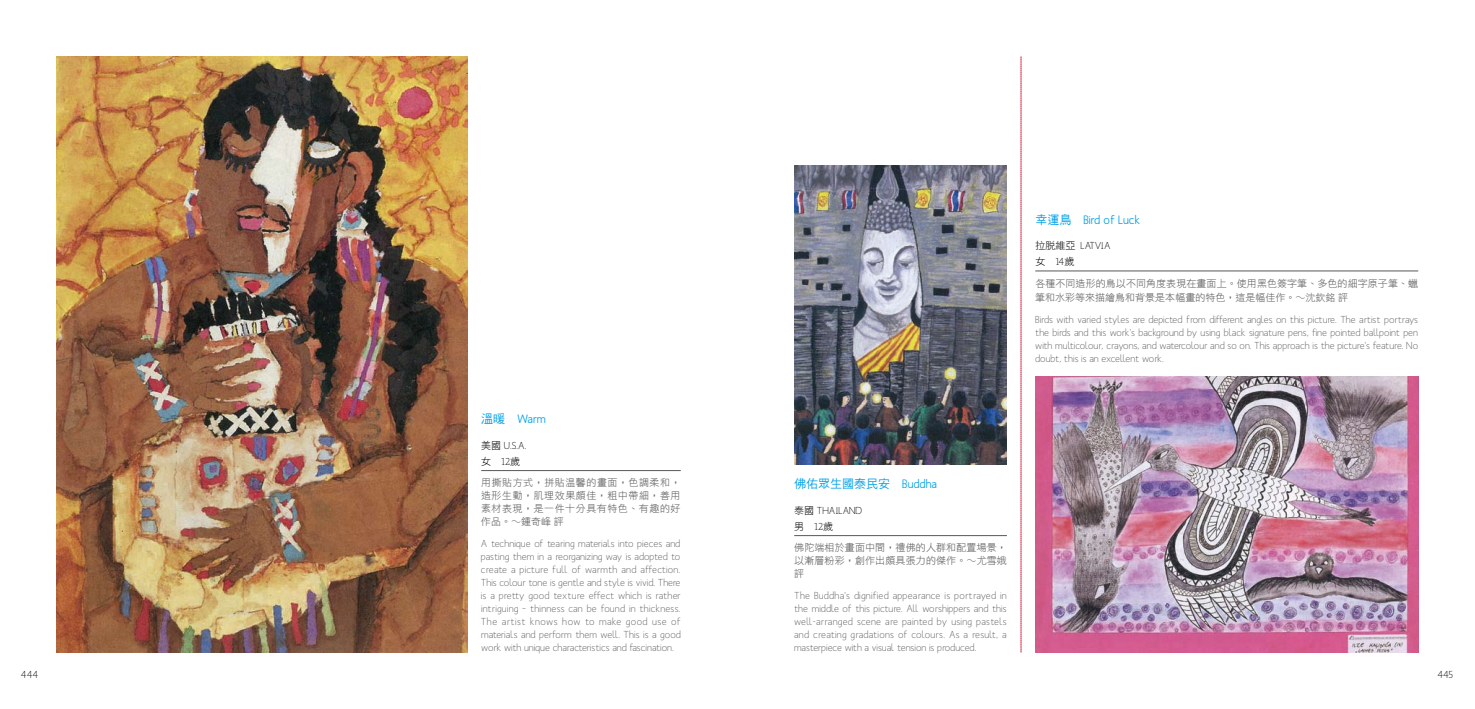
<style>
.page{position:relative;width:1475px;height:709px;background:#fff}
.page>*{position:absolute;margin:0;border:0;box-sizing:border-box;transform-origin:0 0}
.t1{font:500 12px "Mank Sans";color:#00a0e9}
.t2{font:12px "DF Hei Md HK BF";color:#00a0e9}
.t3{font:10px/13px "Mank Sans";color:#595757;text-align:justify}
.t4{font:10px/13px "DF Hei Lt HK BF";letter-spacing:.015em;color:#595757}
.t5{font:10px "Mank Sans";color:#000}
.t6{font:10px/21.5px "DF Hei Lt HK BF";letter-spacing:.05em;color:#595757}
.s1{font-family:"DF Hei Md HK BF";font-weight:400}
.s2{font-family:"DF Hei Lt HK BF"}
.s3{color:#000}
.s4{font-family:"Mank Sans";color:#000}
.s5{font-family:"Mank Sans";font-weight:500}
</style>
<div class="page">
<img style="left:57px;top:56px;width:410px;height:596px">
<hr style="left:481px;top:470px;width:199px;height:1px;background:#595757">
<img style="left:1035px;top:376px;width:382px;height:276px">
<img style="left:794px;top:165px;width:212px;height:299px">
<hr style="left:1035px;top:271px;width:382px;height:1px;background:#595757">
<hr style="left:794px;top:535px;width:212px;height:1px;background:#595757">
<svg style="left:1020px;top:57px;width:1px;height:595px"></svg>
<p class="t1" style="left:481px;top:411px;width:66px"><span class="s1">溫暖</span> Warm</p>
<p class="t5" style="left:481px;top:439px;width:47px"><span class="s2">美國</span> U.S.A.</p>
<p class="t6" style="left:481px;top:450px;width:201px"><span class="s3">女</span> <span class="s4">12</span><span class="s3">歲<br></span>用撕貼方式，拼貼溫馨的畫面，色調柔和，</p>
<p class="t4" style="left:481px;top:489px;width:201px;text-align:justify">造形生動，肌理效果頗佳，粗中帶細，善用素材表現，是一件十分具有特色、有趣的好作品。∼鍾奇峰評</p>
<p class="t3" style="left:480px;top:537px;width:201px">A technique of tearing materials into pieces and pasting them in a reorganizing way is adopted to create a picture full of warmth and affection.<br>This colour tone is gentle and style is vivid. There is a pretty good texture effect which is rather intriguing – thinness can be found in thickness.<br>The artist knows how to make good use of materials and perform them well. This is a good work with unique characteristics and fascination.</p>
<p class="t1" style="left:1035px;top:212px;width:106px"><span class="s1">幸運鳥</span> Bird of Luck</p>
<p class="t5" style="left:1035px;top:239px;width:77px"><span class="s2">拉脫維亞</span> LATVIA</p>
<p class="t4" style="left:1035px;top:251px;width:384px;line-height:21.5px"><span class="s3">女</span> <span class="s4">14</span><span class="s3">歲<br></span>各種不同造形的鳥以不同角度表現在畫面上。使用黑色簽字筆、多色的細字原子筆、蠟</p>
<p class="t4" style="left:1035px;top:290px;width:314px">筆和水彩等來描繪鳥和背景是本幅畫的特色，這是幅佳作。∼沈欽銘評</p>
<p class="t3" style="left:1034px;top:312px;width:384px">Birds with varied styles are depicted from different angles on this picture. The artist portrays the birds and this work's background by using black signature pens, fine pointed ballpoint pen with multicolour, crayons, and watercolour and so on. This approach is the picture's feature. No doubt, this is an excellent work.</p>
<p class="t2" style="left:794px;top:478px;width:144px">佛佑眾生國泰民安 <span class="s5">Buddha</span></p>
<p class="t5" style="left:794px;top:504px;width:70px"><span class="s2">泰國</span> THAILAND</p>
<p class="t4" style="left:794px;top:515px;width:214px;line-height:21.5px"><span class="s3">男</span> <span class="s4">12</span><span class="s3">歲<br></span>佛陀端相於畫面中間，禮佛的人群和配置場景，</p>
<p class="t4" style="left:794px;top:554px;width:214px">以漸層粉彩，創作出頗具張力的傑作。∼尤雪娥評</p>
<p class="t3" style="left:793px;top:589px;width:214px">The Buddha's dignified appearance is portrayed in the middle of this picture. All worshippers and this well-arranged scene are painted by using pastels and creating gradations of colours. As a result, a masterpiece with a visual tension is produced.</p>
<p class="t5" style="left:21px;top:668px;width:19px">444</p>
<p class="t5" style="left:1436px;top:668px;width:17px">445</p>
</div>
